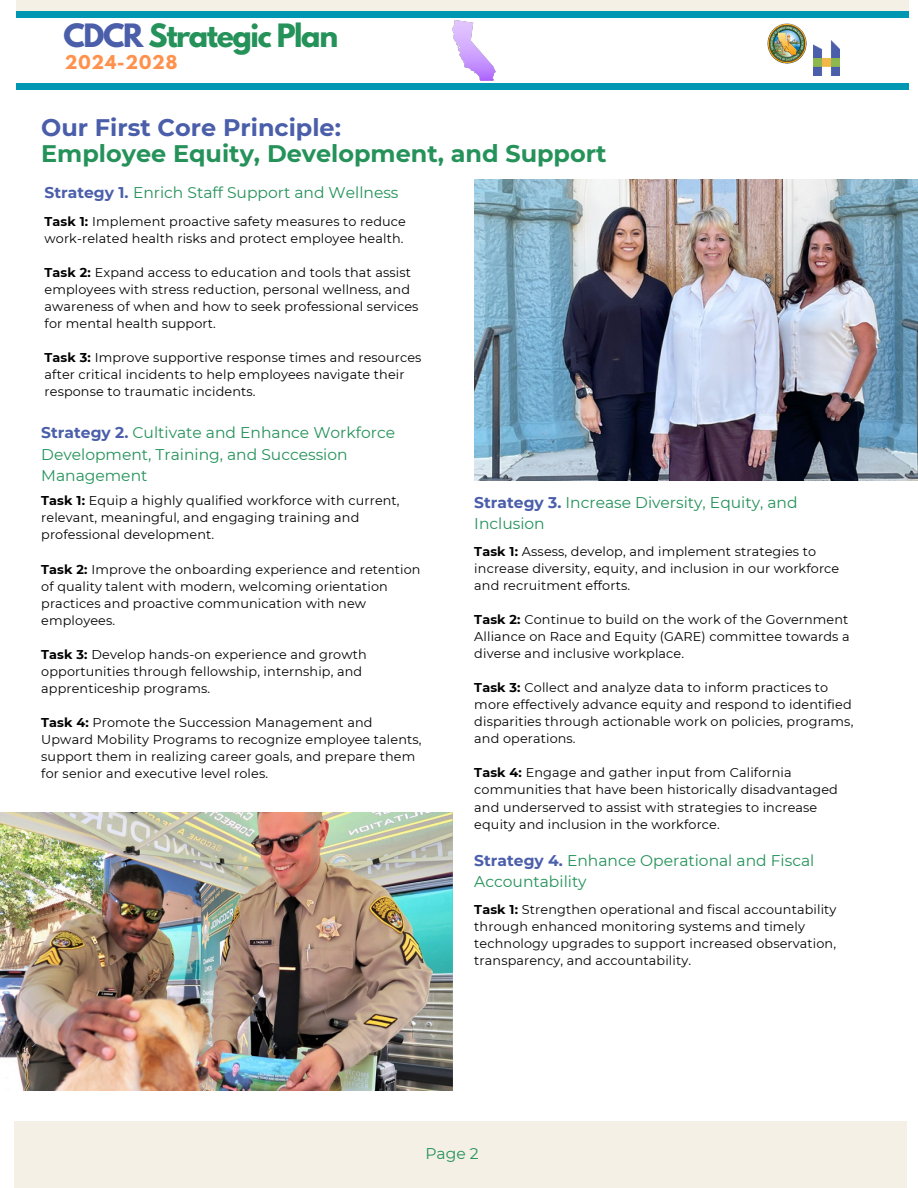
<style>
.page{position:relative;width:918px;height:1188px;background:#fff}
.page>*{position:absolute;margin:0;border:0;box-sizing:border-box;transform-origin:0 0}
.t1{font:700 28.5px "League Spartan";letter-spacing:-.05em;color:#25925a}
.t2{font:700 24px "Montserrat";color:#25925a}
.t3{font:700 24px "Montserrat";color:#4a5eaa}
.t4{font:700 16.8px "League Spartan";letter-spacing:.05em;color:#ff914d}
.t5{font:15.45px/21.3px "Montserrat";color:#25925a}
.t6{font:12.75px/17.1px "Montserrat";letter-spacing:.01em;color:#000}
.s1{color:#4a5eaa}
.s2{font-weight:700;color:#4a5eaa}
.s3{font-weight:700}
</style>
<div class="page">
<div style="left:14px;top:1121px;width:892px;height:67px;background:#f5f0e6"></div>
<div style="left:16px;top:0;width:893px;height:67px;background:#f5f0e6"></div>
<img style="left:0;top:813px;width:453px;height:278px">
<div style="left:16px;top:11px;width:893px;height:79px;background:#0097b2"></div>
<div style="left:14px;top:18px;width:904px;height:65px;background:#fff"></div>
<img style="left:767px;top:24px;width:40px;height:39px">
<img style="left:813px;top:41px;width:26px;height:35px">
<img style="left:453px;top:20px;width:42px;height:61px">
<img style="left:474px;top:179px;width:444px;height:302px">
<p class="t1" style="left:64px;top:21px;width:276px"><span class="s1">CDCR</span> Strategic Plan</p>
<p class="t4" style="left:65px;top:54px;width:114px">2024-2028</p>
<p class="t3" style="left:41px;top:113px;width:301px">Our First Core Principle:</p>
<h4 class="t2" style="left:41px;top:138px;width:567px">Employee Equity, Development, and Support</h4>
<h4 class="t5" style="left:45px;top:182px;width:356px"><span class="s2">Strategy 1.</span> Enrich Staff Support and Wellness</h4>
<h4 class="t6" style="left:45px;top:213px;width:363px"><span class="s3">Task 1:</span> Implement proactive safety measures to reduce work-related health risks and protect employee health.</h4>
<p class="t6" style="left:45px;top:264px;width:375px"><span class="s3">Task 2:</span> Expand access to education and tools that assist employees with stress reduction, personal wellness, and awareness of when and how to seek professional services for mental health support.</p>
<p class="t6" style="left:45px;top:349px;width:378px"><span class="s3">Task 3:</span> Improve supportive response times and resources after critical incidents to help employees navigate their response to traumatic incidents.</p>
<p class="t5" style="left:41px;top:422px;width:355px"><span class="s2">Strategy 2.</span> Cultivate and Enhance Workforce<br>Development, Training, and Succession<br>Management</p>
<p class="t6" style="left:41px;top:492px;width:360px"><span class="s3">Task 1:</span> Equip a highly qualified workforce with current, relevant, meaningful, and engaging training and professional development.</p>
<p class="t6" style="left:41px;top:560px;width:381px"><span class="s3">Task 2:</span> Improve the onboarding experience and retention of quality talent with modern, welcoming orientation practices and proactive communication with new employees.</p>
<p class="t6" style="left:41px;top:646px;width:327px"><span class="s3">Task 3:</span> Develop hands-on experience and growth opportunities through fellowship, internship, and apprenticeship programs.</p>
<p class="t6" style="left:41px;top:714px;width:382px"><span class="s3">Task 4:</span> Promote the Succession Management and Upward Mobility Programs to recognize employee talents, support them in realizing career goals, and prepare them for senior and executive level roles.</p>
<p class="t5" style="left:474px;top:492px;width:325px"><span class="s2">Strategy 3.</span> Increase Diversity, Equity, and<br>Inclusion</p>
<h4 class="t6" style="left:474px;top:543px;width:367px"><span class="s3">Task 1:</span> Assess, develop, and implement strategies to increase diversity, equity, and inclusion in our workforce and recruitment efforts.</h4>
<p class="t6" style="left:474px;top:611px;width:377px;text-align:justify"><span class="s3">Task 2:</span> Continue to build on the work of the Government Alliance on Race and Equity (GARE) committee towards a diverse and inclusive workplace.</p>
<p class="t6" style="left:474px;top:679px;width:381px"><span class="s3">Task 3:</span> Collect and analyze data to inform practices to more effectively advance equity and respond to identified disparities through actionable work on policies, programs, and operations.</p>
<p class="t6" style="left:474px;top:764px;width:365px"><span class="s3">Task 4:</span> Engage and gather input from California communities that have been historically disadvantaged and underserved to assist with strategies to increase equity and inclusion in the workforce.</p>
<p class="t5" style="left:474px;top:850px;width:342px"><span class="s2">Strategy 4.</span> Enhance Operational and Fiscal<br>Accountability</p>
<h4 class="t6" style="left:474px;top:901px;width:364px"><span class="s3">Task 1:</span> Strengthen operational and fiscal accountability through enhanced monitoring systems and timely technology upgrades to support increased observation, transparency, and accountability.</h4>
<p class="t5" style="left:425px;top:1143px;width:55px">Page 2</p>
</div>
